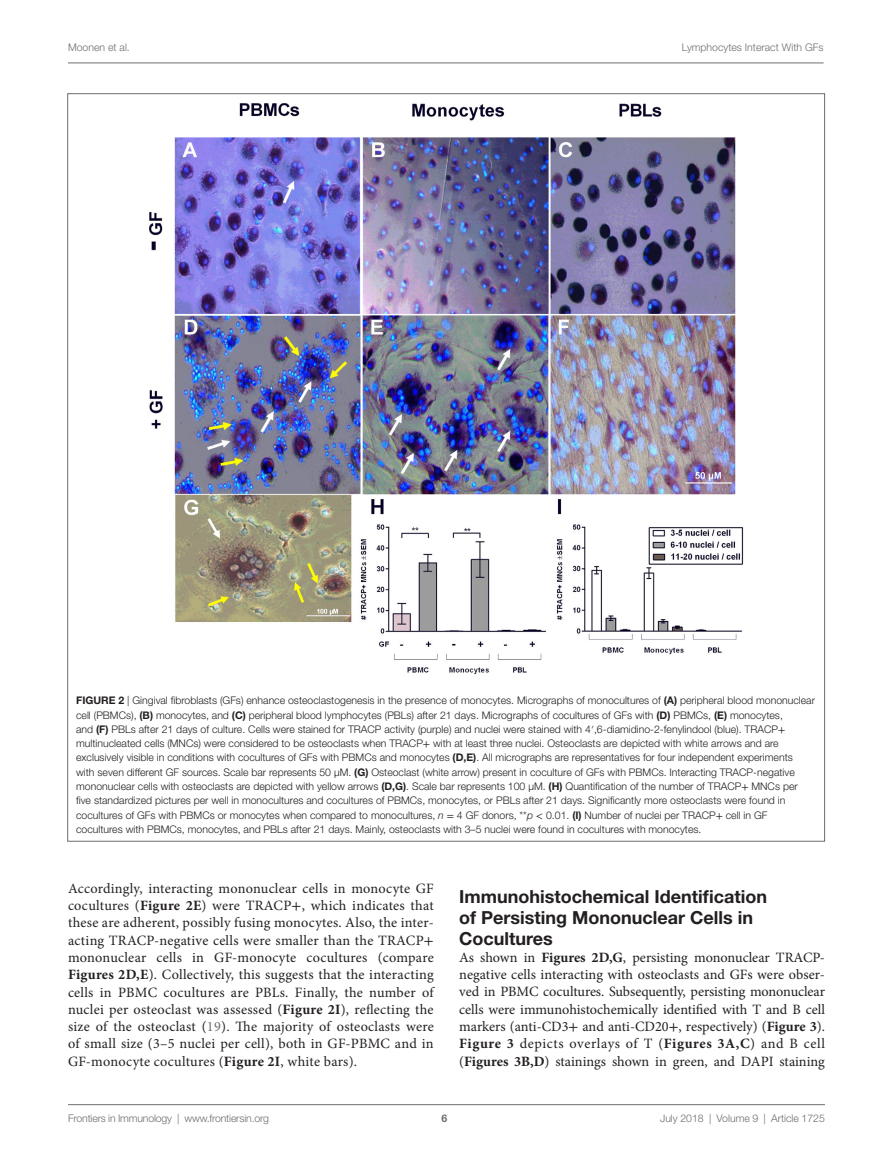
<style>
.page{position:relative;width:893px;height:1170px;background:#fff}
.page>*{position:absolute;margin:0;border:0;box-sizing:border-box;transform-origin:0 0}
.t1{font:700 18px/21px "Helvetica Neue LT Std";color:#231f20}
.t2{font:14.25px/17.2px "Minion Pro";letter-spacing:.01em;color:#231f20;text-align:justify}
.t3{font:300 10.5px/14.2px "Helvetica Neue LT Std";color:#231f20}
.t4{font:300 10.5px "Helvetica Neue LT Std";color:#6c6d70}
.t5{font:700 10.5px "Helvetica Neue LT Std";color:#6c6d70}
.s1{font-weight:700}
.s2{font-family:"STIX General";font-weight:400}
.s3{font-style:italic}
.s4{font-family:"STIX General"}
.s5{color:#6c6d70}
</style>
<div class="page">
<img style="left:149px;top:103px;width:595px;height:571px">
<hr style="left:68px;top:63px;width:756px;height:1px;background:#6c6d70">
<hr style="left:68px;top:1104px;width:757px;height:1px;background:#6c6d70">
<p class="t4" style="left:68px;top:41px;width:63px">Moonen et al.</p>
<p class="t4" style="left:682px;top:41px;width:143px">Lymphocytes Interact With GFs</p>
<p class="t3" style="left:76px;top:693px;width:740px"><span class="s1">Figure 2</span> | Gingival fibroblasts (GFs) enhance osteoclastogenesis in the presence of monocytes. Micrographs of monocultures of <span class="s1">(A)</span> peripheral blood mononuclear cell (PBMCs), <span class="s1">(B)</span> monocytes, and <span class="s1">(C)</span> peripheral blood lymphocytes (PBLs) after 21 days. Micrographs of cocultures of GFs with <span class="s1">(D)</span> PBMCs, <span class="s1">(E)</span> monocytes,<br>and <span class="s1">(F)</span> PBLs after 21 days of culture. Cells were stained for TRACP activity (purple) and nuclei were stained with 4<span class="s2">′</span>,6-diamidino-2-fenylindool (blue). TRACP<span class="s2">+ </span>multinucleated cells (MNCs) were considered to be osteoclasts when TRACP<span class="s2">+</span> with at least three nuclei. Osteoclasts are depicted with white arrows and are exclusively visible in conditions with cocultures of GFs with PBMCs and monocytes <span class="s1">(D,E)</span>. All micrographs are representatives for four independent experiments<br>with seven different GF sources. Scale bar represents 50 µM. <span class="s1">(G)</span> Osteoclast (white arrow) present in coculture of GFs with PBMCs. Interacting TRACP-negative mononuclear cells with osteoclasts are depicted with yellow arrows <span class="s1">(D,G)</span>. Scale bar represents 100 µM. <span class="s1">(H)</span> Quantification of the number of TRACP<span class="s2">+</span> MNCs per five standardized pictures per well in monocultures and cocultures of PBMCs, monocytes, or PBLs after 21 days. Significantly more osteoclasts were found in cocultures of GFs with PBMCs or monocytes when compared to monocultures, <span class="s3">n</span> <span class="s2">=</span> 4 GF donors, **<span class="s3">p</span> <span class="s2">&lt;</span> 0.01. <span class="s1">(I)</span> Number of nuclei per TRACP<span class="s2">+</span> cell in GF cocultures with PBMCs, monocytes, and PBLs after 21 days. Mainly, osteoclasts with 3–5 nuclei were found in cocultures with monocytes.</p>
<p class="t2" style="left:68px;top:879px;width:367px">Accordingly, interacting mononuclear cells in monocyte GF cocultures (<span class="s1">Figure 2E</span>) were TRACP<span class="s4">+</span>, which indicates that these are adherent, possibly fusing monocytes. Also, the inter&shy;acting TRACP-negative cells were smaller than the TRACP<span class="s4">+ </span>mononuclear cells in GF-monocyte cocultures (compare <span class="s1">Figures 2D,E</span>). Collectively, this suggests that the interacting cells in PBMC cocultures are PBLs. Finally, the number of nuclei per osteoclast was assessed (<span class="s1">Figure 2I</span>), reflecting the size of the osteoclast (<span class="s5">19</span>). The majority of osteoclasts were of small size (3–5 nuclei per cell), both in GF-PBMC and in GF-monocyte cocultures (<span class="s1">Figure 2I</span>, white bars).</p>
<h1 class="t1" style="left:459px;top:885px;width:309px">Immunohistochemical Identification of Persisting Mononuclear Cells in<br>Cocultures</h1>
<p class="t2" style="left:459px;top:948px;width:367px">As shown in <span class="s1">Figures 2D,G</span>, persisting mononuclear TRACP&shy;negative cells interacting with osteoclasts and GFs were obser&shy;ved in PBMC cocultures. Subsequently, persisting mononuclear cells were immunohistochemically identified with T and B cell markers (anti-CD3<span class="s4">+</span> and anti-CD20<span class="s4">+</span>, respectively) (<span class="s1">Figure 3</span>).<br><span class="s1">Figure 3</span> depicts overlays of T (<span class="s1">Figures 3A,C</span>) and B cell (<span class="s1">Figures 3B,D</span>) stainings shown in green, and DAPI staining</p>
<p class="t4" style="left:68px;top:1111px;width:203px">Frontiers in Immunology | www.frontiersin.org</p>
<p class="t4" style="left:660px;top:1111px;width:166px">July 2018 | Volume 9 | Article 1725</p>
<p class="t5" style="left:441px;top:1111px;width:7px">6</p>
</div>
